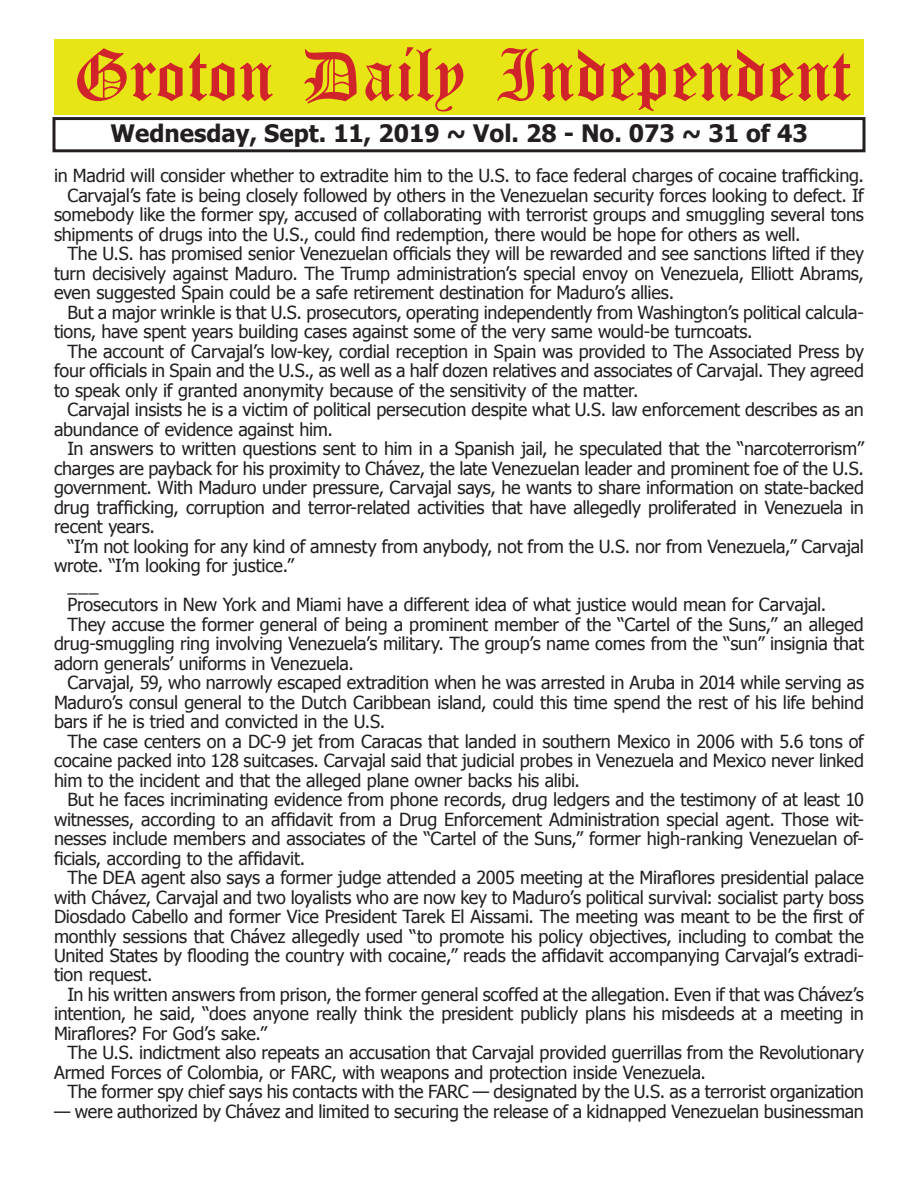
<style>
.page{position:relative;width:918px;height:1188px;background:#fff}
.page>*{position:absolute;margin:0;border:0;box-sizing:border-box;transform-origin:0 0}
.t1{font:54px "Old English Five";color:#d1232a}
.t2{font:700 24px "Tahoma";color:#231f20}
.t3{font:18px "Tahoma";letter-spacing:-.015em;color:#231f20}
</style>
<div class="page">
<div style="left:52px;top:117px;width:814px;height:35px;border:3px solid #231f20"></div>
<div style="left:54px;top:40px;width:810px;height:75px;background:#e7e515"></div>
<h1 class="t1" style="left:73px;top:50px;width:779px">Groton Daily Independent</h1>
<h2 class="t2" style="left:110px;top:116px;width:699px">Wednesday, Sept. 11, 2019 ~ Vol. 28 - No. 073 ~ 31 of 43</h2>
<p class="t3" style="left:54px;top:164px;width:812px">in Madrid will consider whether to extradite him to the U.S. to face federal charges of cocaine trafficking.</p>
<p class="t3" style="left:68px;top:183px;width:798px">Carvajal’s fate is being closely followed by others in the Venezuelan security forces looking to defect. If</p>
<p class="t3" style="left:54px;top:203px;width:811px">somebody like the former spy, accused of collaborating with terrorist groups and smuggling several tons</p>
<p class="t3" style="left:54px;top:222px;width:748px">shipments of drugs into the U.S., could find redemption, there would be hope for others as well.</p>
<p class="t3" style="left:68px;top:242px;width:798px">The U.S. has promised senior Venezuelan officials they will be rewarded and see sanctions lifted if they</p>
<p class="t3" style="left:54px;top:261px;width:812px">turn decisively against Maduro. The Trump administration’s special envoy on Venezuela, Elliott Abrams,</p>
<p class="t3" style="left:54px;top:281px;width:622px">even suggested Spain could be a safe retirement destination for Maduro’s allies.</p>
<p class="t3" style="left:68px;top:300px;width:798px">But a major wrinkle is that U.S. prosecutors, operating independently from Washington’s political calcula-</p>
<p class="t3" style="left:54px;top:320px;width:700px">tions, have spent years building cases against some of the very same would-be turncoats.</p>
<p class="t3" style="left:68px;top:339px;width:798px">The account of Carvajal’s low-key, cordial reception in Spain was provided to The Associated Press by</p>
<p class="t3" style="left:54px;top:359px;width:812px">four officials in Spain and the U.S., as well as a half dozen relatives and associates of Carvajal. They agreed</p>
<p class="t3" style="left:54px;top:378px;width:586px">to speak only if granted anonymity because of the sensitivity of the matter.</p>
<p class="t3" style="left:68px;top:398px;width:798px">Carvajal insists he is a victim of political persecution despite what U.S. law enforcement describes as an</p>
<p class="t3" style="left:54px;top:417px;width:280px">abundance of evidence against him.</p>
<p class="t3" style="left:68px;top:437px;width:798px">In answers to written questions sent to him in a Spanish jail, he speculated that the “narcoterrorism”</p>
<p class="t3" style="left:54px;top:456px;width:811px">charges are payback for his proximity to Chávez, the late Venezuelan leader and prominent foe of the U.S.</p>
<p class="t3" style="left:54px;top:476px;width:812px">government. With Maduro under pressure, Carvajal says, he wants to share information on state-backed</p>
<p class="t3" style="left:54px;top:495px;width:812px">drug trafficking, corruption and terror-related activities that have allegedly proliferated in Venezuela in</p>
<p class="t3" style="left:54px;top:515px;width:102px">recent years.</p>
<p class="t3" style="left:68px;top:534px;width:798px">“I’m not looking for any kind of amnesty from anybody, not from the U.S. nor from Venezuela,” Carvajal</p>
<p class="t3" style="left:54px;top:554px;width:242px">wrote. “I’m looking for justice.”</p>
<p class="t3" style="left:68px;top:573px;width:33px">___</p>
<p class="t3" style="left:68px;top:592px;width:760px">Prosecutors in New York and Miami have a different idea of what justice would mean for Carvajal.</p>
<p class="t3" style="left:68px;top:612px;width:798px">They accuse the former general of being a prominent member of the “Cartel of the Suns,” an alleged</p>
<p class="t3" style="left:54px;top:631px;width:812px">drug-smuggling ring involving Venezuela’s military. The group’s name comes from the “sun” insignia that</p>
<p class="t3" style="left:54px;top:651px;width:302px">adorn generals’ uniforms in Venezuela.</p>
<p class="t3" style="left:68px;top:670px;width:798px">Carvajal, 59, who narrowly escaped extradition when he was arrested in Aruba in 2014 while serving as</p>
<p class="t3" style="left:54px;top:690px;width:811px">Maduro’s consul general to the Dutch Caribbean island, could this time spend the rest of his life behind</p>
<p class="t3" style="left:54px;top:709px;width:333px">bars if he is tried and convicted in the U.S.</p>
<p class="t3" style="left:68px;top:729px;width:798px">The case centers on a DC-9 jet from Caracas that landed in southern Mexico in 2006 with 5.6 tons of</p>
<p class="t3" style="left:54px;top:748px;width:812px">cocaine packed into 128 suitcases. Carvajal said that judicial probes in Venezuela and Mexico never linked</p>
<p class="t3" style="left:54px;top:768px;width:528px">him to the incident and that the alleged plane owner backs his alibi.</p>
<p class="t3" style="left:68px;top:787px;width:798px">But he faces incriminating evidence from phone records, drug ledgers and the testimony of at least 10</p>
<p class="t3" style="left:54px;top:807px;width:812px">witnesses, according to an affidavit from a Drug Enforcement Administration special agent. Those wit-</p>
<p class="t3" style="left:54px;top:826px;width:812px">nesses include members and associates of the “Cartel of the Suns,” former high-ranking Venezuelan of-</p>
<p class="t3" style="left:54px;top:846px;width:253px">ficials, according to the affidavit.</p>
<p class="t3" style="left:68px;top:865px;width:798px">The DEA agent also says a former judge attended a 2005 meeting at the Miraflores presidential palace</p>
<p class="t3" style="left:54px;top:885px;width:811px">with Chávez, Carvajal and two loyalists who are now key to Maduro’s political survival: socialist party boss</p>
<p class="t3" style="left:54px;top:904px;width:811px">Diosdado Cabello and former Vice President Tarek El Aissami. The meeting was meant to be the first of</p>
<p class="t3" style="left:54px;top:924px;width:811px">monthly sessions that Chávez allegedly used “to promote his policy objectives, including to combat the</p>
<p class="t3" style="left:54px;top:943px;width:812px">United States by flooding the country with cocaine,” reads the affidavit accompanying Carvajal’s extradi-</p>
<p class="t3" style="left:54px;top:963px;width:100px">tion request.</p>
<p class="t3" style="left:68px;top:982px;width:798px">In his written answers from prison, the former general scoffed at the allegation. Even if that was Chávez’s</p>
<p class="t3" style="left:54px;top:1002px;width:811px">intention, he said, “does anyone really think the president publicly plans his misdeeds at a meeting in</p>
<p class="t3" style="left:54px;top:1021px;width:215px">Miraflores? For God’s sake.”</p>
<p class="t3" style="left:68px;top:1041px;width:798px">The U.S. indictment also repeats an accusation that Carvajal provided guerrillas from the Revolutionary</p>
<p class="t3" style="left:54px;top:1060px;width:654px">Armed Forces of Colombia, or FARC, with weapons and protection inside Venezuela.</p>
<p class="t3" style="left:68px;top:1080px;width:798px">The former spy chief says his contacts with the FARC — designated by the U.S. as a terrorist organization</p>
<p class="t3" style="left:54px;top:1099px;width:812px">— were authorized by Chávez and limited to securing the release of a kidnapped Venezuelan businessman</p>
</div>
